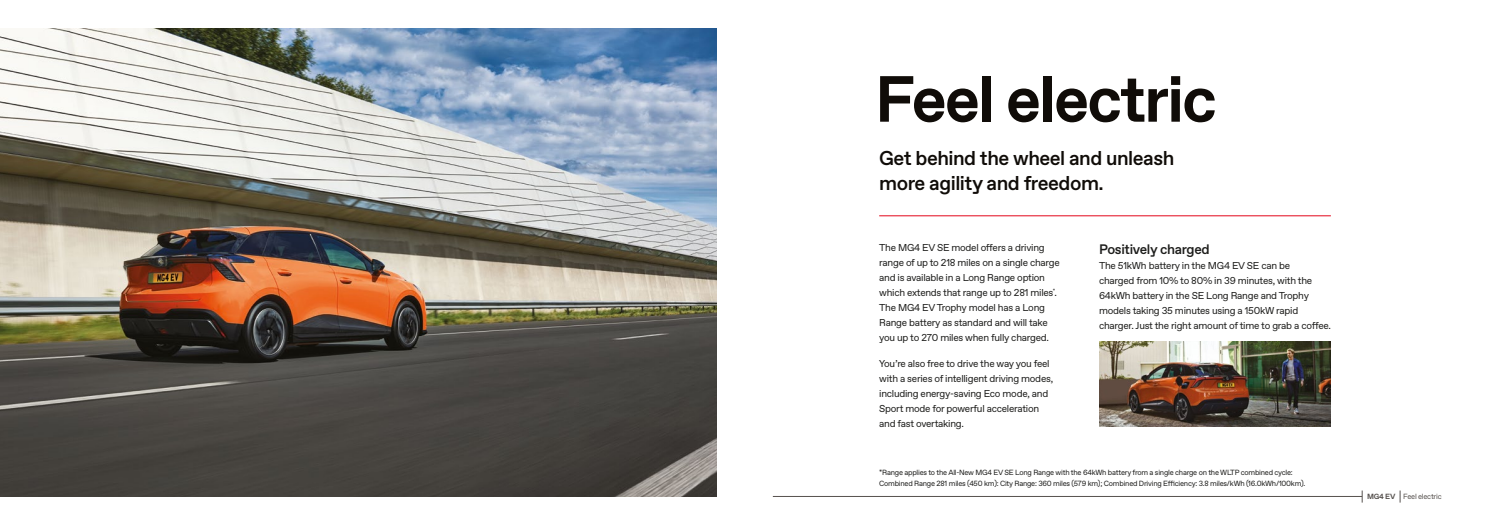
<style>
.page{position:relative;width:1489px;height:525px;background:#fff}
.page>*{position:absolute;margin:0;border:0;box-sizing:border-box;transform-origin:0 0}
.t1{font:700 65px "Favorit Std";letter-spacing:-.035em;color:#100c08}
.t2{font:500 20px/25px "Favorit Std";letter-spacing:-.025em;color:#100c08}
.t3{font:500 13.75px "Favorit Std";letter-spacing:-.025em;color:#1d1d1b}
.t4{font:10px/15px "Favorit Std";letter-spacing:-.025em;color:#1d1d1b}
.t5{font:7.5px/11.2px "Favorit Std";letter-spacing:-.03em;color:#1d1d1b}
.t6{font:7.5px "Favorit Std";letter-spacing:-.03em;color:#56514e}
.s1{font-weight:700}
.s2{font-weight:700;color:#fff}
</style>
<div class="page">
<img style="left:0;top:28px;width:716px;height:468px">
<hr style="left:879px;top:215px;width:451px;height:1px;background:#e3061b">
<img style="left:1099px;top:341px;width:231px;height:85px">
<hr style="left:772px;top:496px;width:589px;height:1px;background:#56514e">
<svg style="left:1361px;top:490px;width:1px;height:12px"></svg>
<svg style="left:1399px;top:490px;width:1px;height:12px"></svg>
<h1 class="t1" style="left:874px;top:56px;width:344px">Feel electric</h1>
<h2 class="t2" style="left:879px;top:145px;width:297px">Get behind the wheel and unleash more agility and freedom.</h2>
<p class="t4" style="left:879px;top:240px;width:182px">The MG4 EV SE model offers a driving range of up to 218 miles on a single charge and is available in a Long Range option which extends that range up to 281 miles<sup>*</sup>.<br>The MG4 EV Trophy model has a Long Range battery as standard and will take you up to 270 miles when fully charged.</p>
<p class="t4" style="left:879px;top:355px;width:175px">You’re also free to drive the way you feel with a series of intelligent driving modes, including energy-saving Eco mode, and Sport mode for powerful acceleration and fast overtaking.</p>
<h3 class="t3" style="left:1098px;top:240px;width:112px">Positively charged</h3>
<p class="t4" style="left:1098px;top:257px;width:233px">The 51kWh battery in the MG4 EV SE can be<br>charged from 10% to 80% in 39 minutes, with the 64kWh battery in the SE Long Range and Trophy models taking 35 minutes using a 150kW rapid charger. Just the right amount of time to grab a coffee.</p>
<p class="t5" style="left:879px;top:466px;width:427px">*Range applies to the All-New MG4 EV SE Long Range with the 64kWh battery from a single charge on the WLTP combined cycle:<br>Combined Range 281 miles (450 km): City Range: 360 miles (579 km); Combined Driving Efficiency: 3.8 miles/kWh (16.0kWh/100km).</p>
<p class="t6" style="left:1366px;top:491px;width:92px"><span class="s1">MG4 EV</span> Feel electric <span class="s2">13</span></p>
</div>
